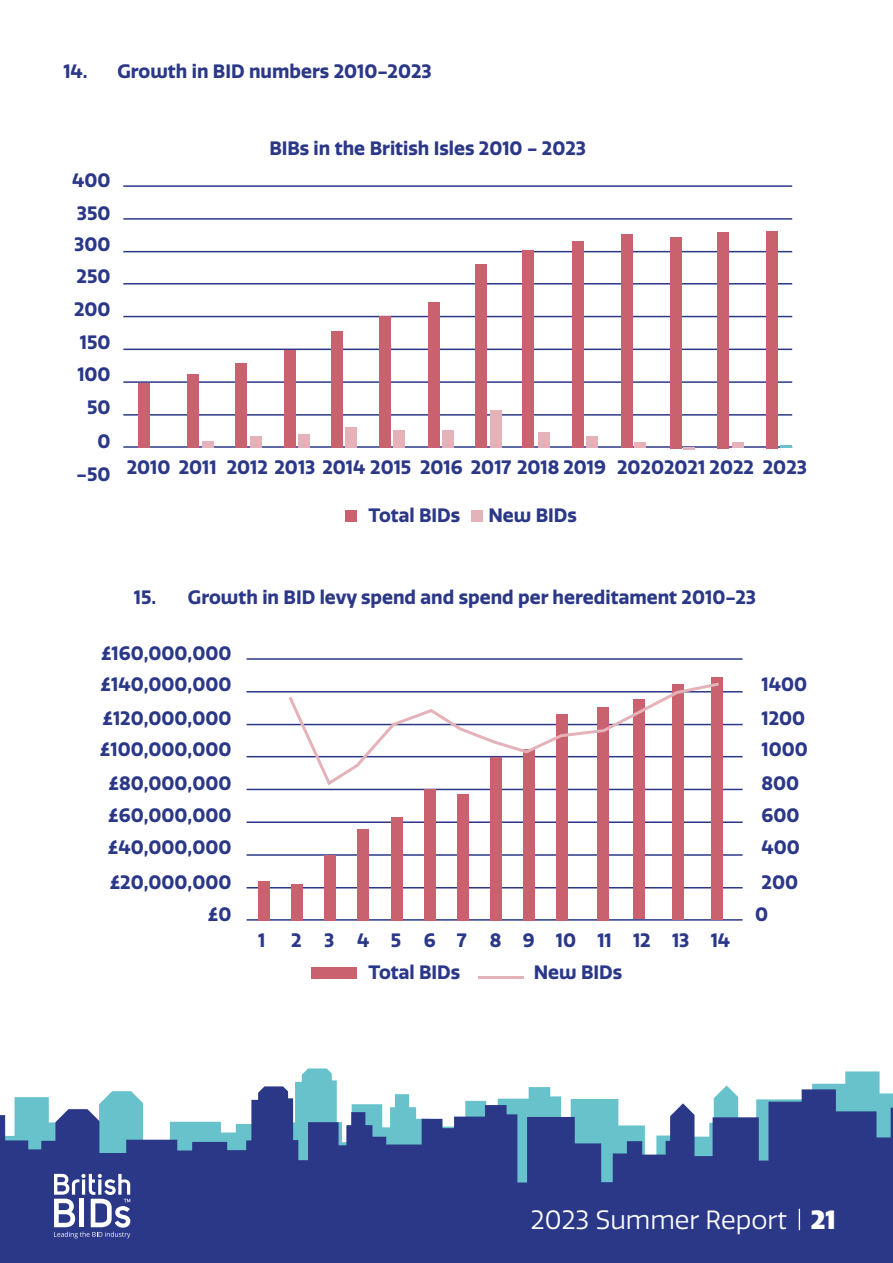
<style>
.page{position:relative;width:893px;height:1263px;background:#fff}
.page>*{position:absolute;margin:0;border:0;box-sizing:border-box;transform-origin:0 0}
.t1{font:25.65px "Quatro";color:#fff}
.t2{font:900 25.65px "Quatro";color:#fff}
.t3{font:700 18.9px "Quatro";color:#2b3888}
</style>
<div class="page">
<hr style="left:123px;top:316px;width:669px;height:1px;background:#2b3888">
<hr style="left:247px;top:789px;width:496px;height:1px;background:#2b3888">
<hr style="left:123px;top:349px;width:669px;height:1px;background:#2b3888">
<hr style="left:247px;top:821px;width:496px;height:2px;background:#2b3888">
<hr style="left:123px;top:185px;width:669px;height:2px;background:#2b3888">
<hr style="left:247px;top:658px;width:496px;height:2px;background:#2b3888">
<hr style="left:123px;top:381px;width:669px;height:2px;background:#2b3888">
<hr style="left:247px;top:854px;width:496px;height:2px;background:#2b3888">
<hr style="left:123px;top:218px;width:669px;height:2px;background:#2b3888">
<hr style="left:247px;top:691px;width:496px;height:1px;background:#2b3888">
<hr style="left:123px;top:414px;width:669px;height:2px;background:#2b3888">
<hr style="left:247px;top:887px;width:496px;height:1px;background:#2b3888">
<hr style="left:123px;top:251px;width:669px;height:1px;background:#2b3888">
<hr style="left:247px;top:724px;width:496px;height:1px;background:#2b3888">
<hr style="left:123px;top:446px;width:669px;height:2px;background:#2b3888">
<hr style="left:247px;top:919px;width:496px;height:2px;background:#2b3888">
<hr style="left:123px;top:283px;width:669px;height:2px;background:#2b3888">
<hr style="left:247px;top:756px;width:496px;height:1px;background:#2b3888">
<div style="left:138px;top:383px;width:12px;height:65px;background:#ca616f"></div>
<div style="left:187px;top:374px;width:12px;height:74px;background:#ca616f"></div>
<div style="left:202px;top:441px;width:12px;height:7px;background:#e4b2b8"></div>
<div style="left:250px;top:436px;width:11px;height:12px;background:#e4b2b8"></div>
<div style="left:298px;top:434px;width:11px;height:14px;background:#e4b2b8"></div>
<div style="left:345px;top:427px;width:12px;height:21px;background:#e4b2b8"></div>
<div style="left:393px;top:430px;width:12px;height:18px;background:#e4b2b8"></div>
<div style="left:442px;top:430px;width:12px;height:18px;background:#e4b2b8"></div>
<div style="left:490px;top:410px;width:12px;height:38px;background:#e4b2b8"></div>
<div style="left:538px;top:432px;width:12px;height:16px;background:#e4b2b8"></div>
<div style="left:586px;top:436px;width:11px;height:12px;background:#e4b2b8"></div>
<div style="left:634px;top:442px;width:12px;height:6px;background:#e4b2b8"></div>
<div style="left:732px;top:442px;width:11px;height:6px;background:#e4b2b8"></div>
<svg style="left:780px;top:445px;width:12px;height:3px"></svg>
<svg style="left:683px;top:447px;width:12px;height:2px"></svg>
<div style="left:235px;top:364px;width:12px;height:84px;background:#ca616f"></div>
<div style="left:284px;top:350px;width:11px;height:98px;background:#ca616f"></div>
<div style="left:331px;top:331px;width:12px;height:117px;background:#ca616f"></div>
<div style="left:379px;top:317px;width:12px;height:131px;background:#ca616f"></div>
<div style="left:428px;top:302px;width:12px;height:146px;background:#ca616f"></div>
<div style="left:475px;top:264px;width:12px;height:184px;background:#ca616f"></div>
<div style="left:523px;top:250px;width:11px;height:198px;background:#ca616f"></div>
<div style="left:572px;top:241px;width:12px;height:207px;background:#ca616f"></div>
<div style="left:621px;top:234px;width:12px;height:214px;background:#ca616f"></div>
<div style="left:670px;top:238px;width:11px;height:211px;background:#ca616f"></div>
<div style="left:718px;top:233px;width:11px;height:216px;background:#ca616f"></div>
<div style="left:766px;top:231px;width:12px;height:218px;background:#ca616f"></div>
<div style="left:258px;top:881px;width:12px;height:40px;background:#ca616f"></div>
<div style="left:291px;top:884px;width:12px;height:37px;background:#ca616f"></div>
<div style="left:324px;top:855px;width:12px;height:66px;background:#ca616f"></div>
<div style="left:357px;top:829px;width:12px;height:92px;background:#ca616f"></div>
<div style="left:391px;top:817px;width:11px;height:104px;background:#ca616f"></div>
<div style="left:424px;top:789px;width:11px;height:132px;background:#ca616f"></div>
<div style="left:457px;top:794px;width:12px;height:127px;background:#ca616f"></div>
<div style="left:490px;top:757px;width:11px;height:164px;background:#ca616f"></div>
<div style="left:523px;top:749px;width:11px;height:172px;background:#ca616f"></div>
<div style="left:556px;top:714px;width:12px;height:207px;background:#ca616f"></div>
<div style="left:597px;top:707px;width:12px;height:214px;background:#ca616f"></div>
<div style="left:633px;top:700px;width:12px;height:219px;background:#ca616f"></div>
<div style="left:672px;top:684px;width:12px;height:235px;background:#ca616f"></div>
<div style="left:711px;top:677px;width:11px;height:242px;background:#ca616f"></div>
<div style="left:345px;top:510px;width:12px;height:12px;background:#ca616f"></div>
<div style="left:311px;top:967px;width:46px;height:11px;background:#ca616f"></div>
<div style="left:471px;top:510px;width:12px;height:12px;background:#e4b2b8"></div>
<hr style="left:478px;top:976px;width:46px;height:2px;background:#e4b2b8">
<svg style="left:286px;top:682px;width:433px;height:105px"></svg>
<svg style="left:295px;top:1068px;width:585px;height:18px"></svg>
<svg style="left:0;top:1086px;width:893px;height:98px;fill:#2b3888"></svg>
<div style="left:0;top:1184px;width:893px;height:79px;background:#2b3888"></div>
<svg style="left:799px;top:1209px;width:1px;height:21px"></svg>
<div style="left:29px;top:1153px;width:127px;height:72px;background:#2b3888"></div>
<svg style="left:54px;top:1174px;width:76px;height:64px"></svg>
<p class="t3" style="left:63px;top:60px;width:370px">14. Growth in BID numbers 2010-2023</p>
<p class="t3" style="left:72px;top:169px;width:40px">400</p>
<p class="t3" style="left:77px;top:202px;width:35px">350</p>
<p class="t3" style="left:74px;top:233px;width:38px">300</p>
<p class="t3" style="left:77px;top:265px;width:35px">250</p>
<p class="t3" style="left:74px;top:298px;width:38px">200</p>
<p class="t3" style="left:80px;top:331px;width:32px">150</p>
<p class="t3" style="left:77px;top:363px;width:35px">100</p>
<p class="t3" style="left:87px;top:396px;width:25px">50</p>
<p class="t3" style="left:98px;top:430px;width:15px">0</p>
<p class="t3" style="left:269px;top:137px;width:318px">BIBs in the British Isles 2010 - 2023</p>
<p class="t3" style="left:77px;top:463px;width:35px">-50</p>
<p class="t3" style="left:127px;top:456px;width:91px">2010 2011</p>
<p class="t3" style="left:227px;top:456px;width:186px">2012 2013 2014 2015</p>
<p class="t3" style="left:420px;top:456px;width:187px">2016 2017 2018 2019</p>
<p class="t3" style="left:369px;top:504px;width:93px">Total BIDs</p>
<p class="t3" style="left:488px;top:504px;width:90px">New BIDs</p>
<p class="t3" style="left:617px;top:456px;width:138px">20202021 2022</p>
<p class="t3" style="left:763px;top:456px;width:46px">2023</p>
<p class="t3" style="left:134px;top:586px;width:624px">15. Growth in BID levy spend and spend per hereditament 2010-23</p>
<p class="t3" style="left:101px;top:642px;width:132px">£160,000,000</p>
<p class="t3" style="left:101px;top:673px;width:132px">£140,000,000</p>
<p class="t3" style="left:761px;top:673px;width:47px">1400</p>
<p class="t3" style="left:102px;top:707px;width:130px">£120,000,000</p>
<p class="t3" style="left:761px;top:707px;width:45px">1200</p>
<p class="t3" style="left:100px;top:738px;width:133px">£100,000,000</p>
<p class="t3" style="left:761px;top:738px;width:48px">1000</p>
<p class="t3" style="left:108px;top:772px;width:124px">£80,000,000</p>
<p class="t3" style="left:761px;top:772px;width:39px">800</p>
<p class="t3" style="left:108px;top:804px;width:125px">£60,000,000</p>
<p class="t3" style="left:761px;top:804px;width:39px">600</p>
<p class="t3" style="left:108px;top:836px;width:125px">£40,000,000</p>
<p class="t3" style="left:761px;top:836px;width:40px">400</p>
<p class="t3" style="left:110px;top:870px;width:123px">£20,000,000</p>
<p class="t3" style="left:761px;top:870px;width:38px">200</p>
<p class="t3" style="left:208px;top:903px;width:25px">£0</p>
<p class="t3" style="left:755px;top:903px;width:15px">0</p>
<p class="t3" style="left:258px;top:929px;width:9px">1</p>
<p class="t3" style="left:291px;top:929px;width:12px">2</p>
<p class="t3" style="left:324px;top:929px;width:12px">3</p>
<p class="t3" style="left:357px;top:929px;width:14px">4</p>
<p class="t3" style="left:391px;top:929px;width:12px">5</p>
<p class="t3" style="left:424px;top:929px;width:13px">6</p>
<p class="t3" style="left:457px;top:929px;width:11px">7</p>
<p class="t3" style="left:490px;top:929px;width:13px">8</p>
<p class="t3" style="left:523px;top:929px;width:13px">9</p>
<p class="t3" style="left:556px;top:929px;width:22px">10</p>
<p class="t3" style="left:597px;top:929px;width:16px">11</p>
<p class="t3" style="left:633px;top:929px;width:19px">12</p>
<p class="t3" style="left:672px;top:929px;width:19px">13</p>
<p class="t3" style="left:711px;top:929px;width:21px">14</p>
<p class="t3" style="left:369px;top:961px;width:93px">Total BIDs</p>
<p class="t3" style="left:534px;top:961px;width:90px">New BIDs</p>
<p class="t1" style="left:531px;top:1205px;width:257px">2023 Summer Report</p>
<p class="t2" style="left:811px;top:1204px;width:26px">21</p>
</div>
